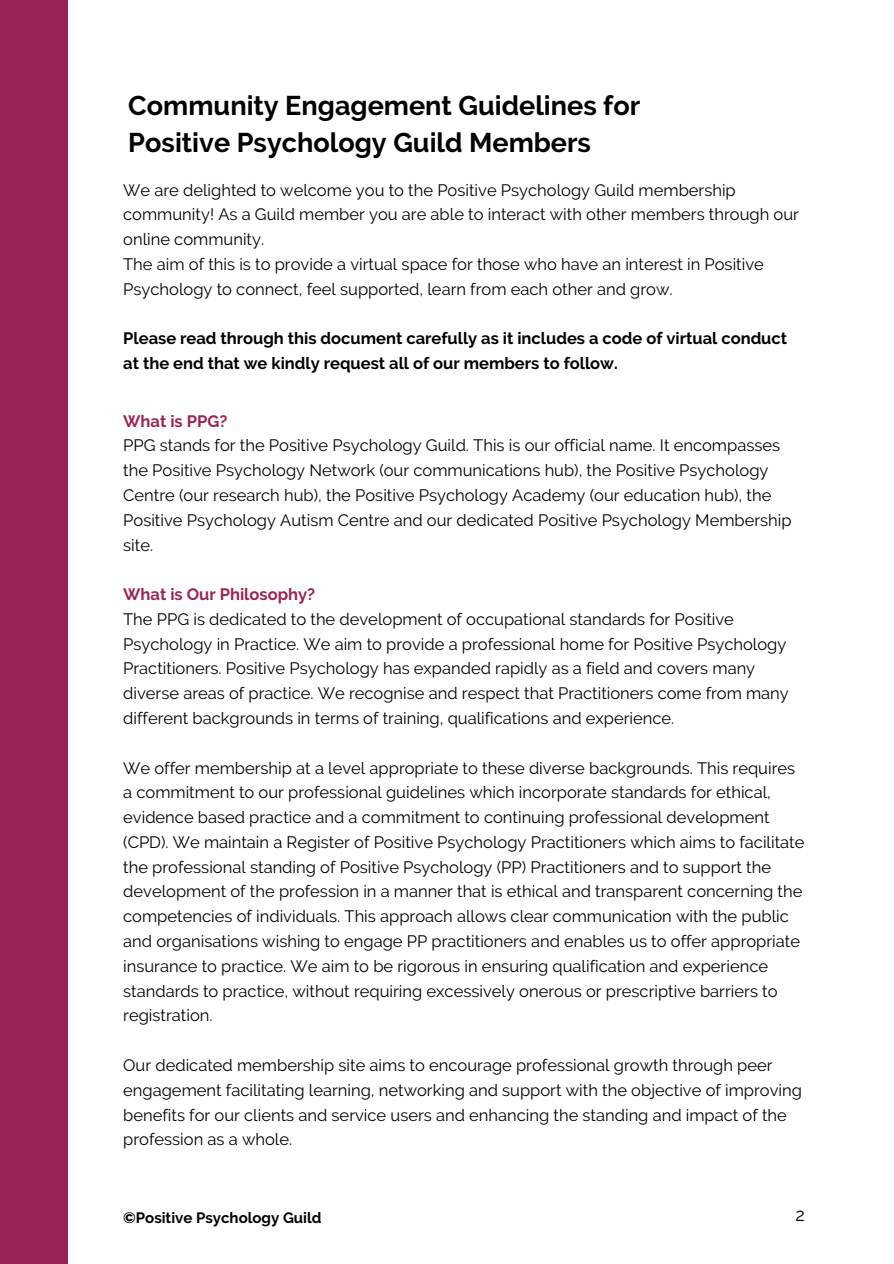
<style>
.page{position:relative;width:894px;height:1264px;background:#fff}
.page>*{position:absolute;margin:0;border:0;box-sizing:border-box;transform-origin:0 0}
.t1{font:700 27px "Raleway";color:#000}
.t2{font:18px "Raleway";color:#000}
.t3{font:16.5px/24.8px "Raleway";color:#000}
.t4{font:700 16.5px/24.8px "Raleway";color:#000}
.t5{font:700 16.5px "Raleway";color:#9a2455}
.t6{font:700 15px "Raleway";color:#000}
</style>
<div class="page">
<div style="left:0;top:0;width:68px;height:1263px;background:#9a2455"></div>
<p class="t1" style="left:128px;top:89px;width:513px">Community Engagement Guidelines for</p>
<p class="t1" style="left:128px;top:127px;width:464px">Positive Psychology Guild Members</p>
<p class="t3" style="left:123px;top:177px;width:677px">We are delighted to welcome you to the Positive Psychology Guild membership community! As a Guild member you are able to interact with other members through our online community.</p>
<p class="t3" style="left:123px;top:252px;width:642px">The aim of this is to provide a virtual space for those who have an interest in Positive<br>Psychology to connect, feel supported, learn from each other and grow.</p>
<p class="t4" style="left:123px;top:326px;width:665px">Please read through this document carefully as it includes a code of virtual conduct at the end that we kindly request all of our members to follow.</p>
<p class="t5" style="left:123px;top:411px;width:106px">What is PPG?</p>
<p class="t3" style="left:123px;top:433px;width:669px">PPG stands for the Positive Psychology Guild. This is our official name. It encompasses the Positive Psychology Network (our communications hub), the Positive Psychology Centre (our research hub), the Positive Psychology Academy (our education hub), the Positive Psychology Autism Centre and our dedicated Positive Psychology Membership site.</p>
<p class="t5" style="left:123px;top:584px;width:193px">What is Our Philosophy?</p>
<p class="t3" style="left:123px;top:606px;width:667px">The PPG is dedicated to the development of occupational standards for Positive Psychology in Practice. We aim to provide a professional home for Positive Psychology Practitioners. Positive Psychology has expanded rapidly as a field and covers many diverse areas of practice. We recognise and respect that Practitioners come from many different backgrounds in terms of training, qualifications and experience.</p>
<p class="t3" style="left:123px;top:755px;width:682px">We offer membership at a level appropriate to these diverse backgrounds. This requires a commitment to our professional guidelines which incorporate standards for ethical, evidence based practice and a commitment to continuing professional development (CPD). We maintain a Register of Positive Psychology Practitioners which aims to facilitate the professional standing of Positive Psychology (PP) Practitioners and to support the development of the profession in a manner that is ethical and transparent concerning the competencies of individuals. This approach allows clear communication with the public and organisations wishing to engage PP practitioners and enables us to offer appropriate insurance to practice. We aim to be rigorous in ensuring qualification and experience standards to practice, without requiring excessively onerous or prescriptive barriers to registration.</p>
<p class="t3" style="left:123px;top:1052px;width:680px">Our dedicated membership site aims to encourage professional growth through peer engagement facilitating learning, networking and support with the objective of improving benefits for our clients and service users and enhancing the standing and impact of the profession as a whole.</p>
<p class="t6" style="left:123px;top:1209px;width:200px">©Positive Psychology Guild</p>
<p class="t2" style="left:795px;top:1204px;width:11px">2</p>
</div>
